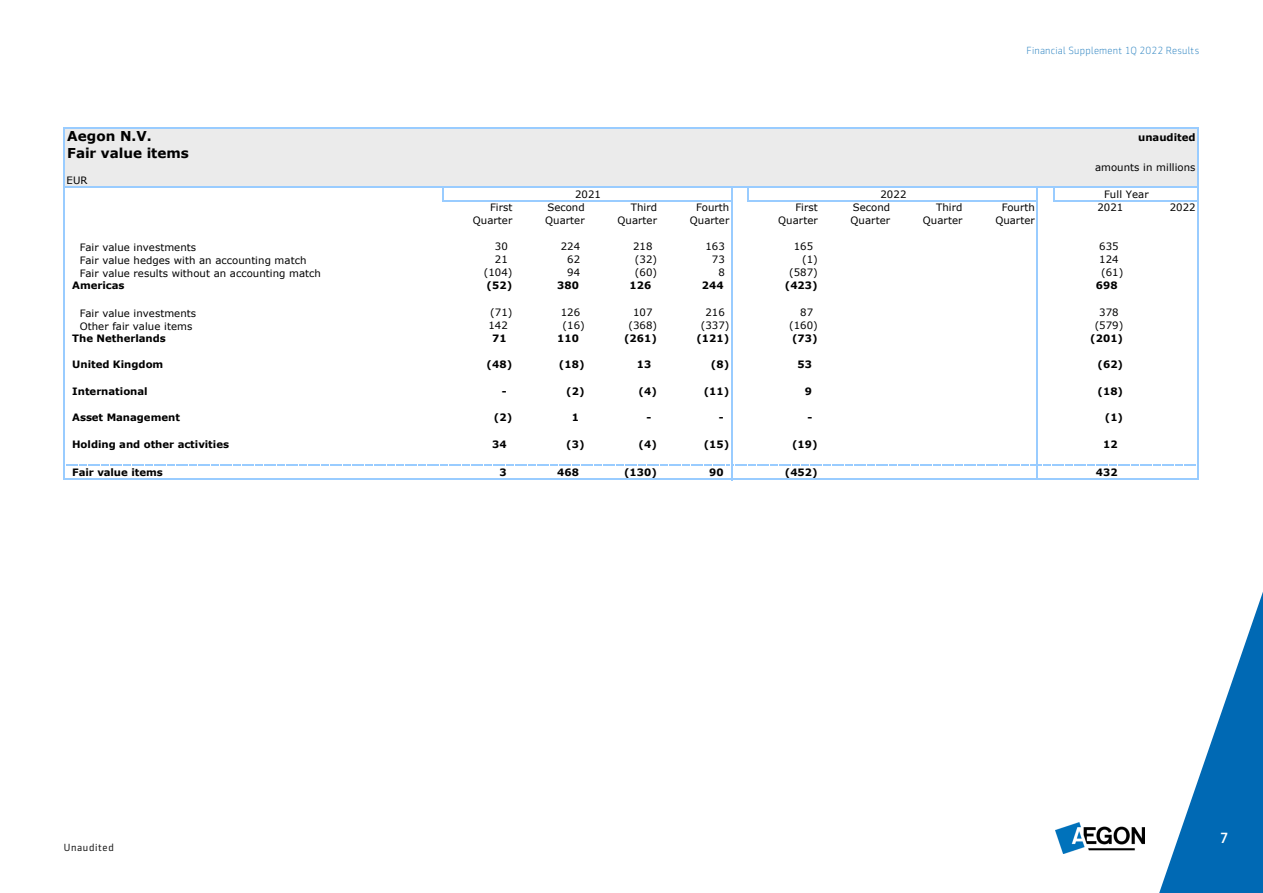
<style>
.page{position:relative;width:1263px;height:893px;background:#fff}
.page>*{position:absolute;margin:0;border:0;box-sizing:border-box;transform-origin:0 0}
.t1{font:500 15px "Sentico Sans DT";color:#fff}
.t2{font:700 13.65px "Verdana";letter-spacing:-.005em;color:#000}
.t3{font:300 10.5px "Sentico Sans DT";letter-spacing:.02em;color:#3387c3}
.t4{font:10.5px "Sentico Sans DT";letter-spacing:.06em;color:#1d1d1d}
.t5{font:10.2px "Verdana";letter-spacing:.005em;color:#000}
.t6{font:700 10.2px "Verdana";color:#000}
</style>
<div class="page">
<svg style="left:1159px;top:592px;width:104px;height:301px"></svg>
<img style="left:1056px;top:822px;width:88px;height:32px">
<div style="left:64px;top:128px;width:1134px;height:60px;background:#ebebeb"></div>
<hr style="left:63px;top:127px;width:2px;height:74px;background:#9cf">
<hr style="left:443px;top:200px;width:289px;height:1px;background:#9cf">
<hr style="left:749px;top:200px;width:289px;height:1px;background:#9cf">
<svg style="left:63px;top:201px;width:2px;height:26px"></svg>
<hr style="left:63px;top:227px;width:2px;height:53px;background:#9cf">
<hr style="left:1037px;top:188px;width:1px;height:92px;background:#9cf">
<svg style="left:63px;top:280px;width:2px;height:13px"></svg>
<hr style="left:1197px;top:129px;width:2px;height:177px;background:#9cf">
<hr style="left:63px;top:293px;width:2px;height:53px;background:#9cf">
<hr style="left:1197px;top:306px;width:2px;height:40px;background:#9cf">
<hr style="left:1037px;top:280px;width:1px;height:79px;background:#9cf">
<hr style="left:63px;top:346px;width:2px;height:134px;background:#9cf">
<hr style="left:1197px;top:346px;width:2px;height:134px;background:#9cf">
<svg style="left:442px;top:188px;width:1px;height:13px"></svg>
<hr style="left:731px;top:188px;width:1px;height:292px;background:#9cf">
<svg style="left:747px;top:188px;width:2px;height:13px"></svg>
<hr style="left:1037px;top:359px;width:1px;height:121px;background:#9cf">
<svg style="left:1053px;top:188px;width:1px;height:13px"></svg>
<hr style="left:65px;top:127px;width:1134px;height:2px;background:#9cf">
<hr style="left:65px;top:187px;width:1134px;height:1px;background:#9cf">
<hr style="left:1054px;top:200px;width:145px;height:1px;background:#9cf">
<svg style="left:66px;top:464px;width:1130px;height:1px"></svg>
<hr style="left:65px;top:479px;width:1134px;height:1px;background:#9cf">
<p class="t3" style="left:1026px;top:45px;width:174px">Financial Supplement 1Q 2022 Results</p>
<p class="t2" style="left:67px;top:127px;width:86px">Aegon N.V.</p>
<p class="t6" style="left:1138px;top:131px;width:59px">unaudited</p>
<p class="t2" style="left:67px;top:143px;width:123px">Fair value items</p>
<p class="t5" style="left:1095px;top:160px;width:102px">amounts in millions</p>
<p class="t5" style="left:66px;top:174px;width:23px">EUR</p>
<p class="t5" style="left:490px;top:200px;width:24px">First</p>
<p class="t5" style="left:547px;top:200px;width:39px">Second</p>
<p class="t5" style="left:631px;top:200px;width:28px">Third</p>
<p class="t5" style="left:696px;top:200px;width:35px">Fourth</p>
<p class="t5" style="left:795px;top:200px;width:24px">First</p>
<p class="t5" style="left:853px;top:200px;width:39px">Second</p>
<p class="t5" style="left:936px;top:200px;width:28px">Third</p>
<p class="t5" style="left:1002px;top:200px;width:35px">Fourth</p>
<p class="t5" style="left:1097px;top:200px;width:27px">2021</p>
<p class="t5" style="left:1170px;top:200px;width:27px">2022</p>
<p class="t5" style="left:473px;top:213px;width:41px">Quarter</p>
<p class="t5" style="left:545px;top:213px;width:41px">Quarter</p>
<p class="t5" style="left:617px;top:213px;width:41px">Quarter</p>
<p class="t5" style="left:690px;top:213px;width:41px">Quarter</p>
<p class="t5" style="left:778px;top:213px;width:41px">Quarter</p>
<p class="t5" style="left:851px;top:213px;width:41px">Quarter</p>
<p class="t5" style="left:923px;top:213px;width:41px">Quarter</p>
<p class="t5" style="left:995px;top:213px;width:41px">Quarter</p>
<p class="t5" style="left:80px;top:240px;width:118px">Fair value investments</p>
<p class="t5" style="left:495px;top:239px;width:14px">30</p>
<p class="t5" style="left:561px;top:239px;width:21px">224</p>
<p class="t5" style="left:633px;top:239px;width:21px">218</p>
<p class="t5" style="left:705px;top:239px;width:21px">163</p>
<p class="t5" style="left:794px;top:239px;width:21px">165</p>
<p class="t5" style="left:1099px;top:239px;width:21px">635</p>
<p class="t5" style="left:80px;top:253px;width:228px">Fair value hedges with an accounting match</p>
<p class="t5" style="left:495px;top:252px;width:14px">21</p>
<p class="t5" style="left:567px;top:252px;width:14px">62</p>
<p class="t5" style="left:635px;top:252px;width:24px">(32)</p>
<p class="t5" style="left:712px;top:252px;width:14px">73</p>
<p class="t5" style="left:802px;top:252px;width:17px">(1)</p>
<p class="t5" style="left:1099px;top:252px;width:21px">124</p>
<p class="t5" style="left:80px;top:266px;width:243px">Fair value results without an accounting match</p>
<p class="t5" style="left:484px;top:265px;width:30px">(104)</p>
<p class="t5" style="left:567px;top:265px;width:14px">94</p>
<p class="t5" style="left:635px;top:265px;width:24px">(60)</p>
<p class="t5" style="left:718px;top:265px;width:8px">8</p>
<p class="t5" style="left:789px;top:265px;width:30px">(587)</p>
<p class="t5" style="left:1101px;top:265px;width:24px">(61)</p>
<p class="t6" style="left:72px;top:278px;width:54px">Americas</p>
<p class="t6" style="left:487px;top:278px;width:27px">(52)</p>
<p class="t6" style="left:557px;top:278px;width:23px">380</p>
<p class="t6" style="left:629px;top:278px;width:23px">126</p>
<p class="t6" style="left:702px;top:278px;width:23px">244</p>
<p class="t6" style="left:785px;top:278px;width:34px">(423)</p>
<p class="t6" style="left:1096px;top:278px;width:23px">698</p>
<p class="t5" style="left:80px;top:306px;width:118px">Fair value investments</p>
<p class="t5" style="left:490px;top:305px;width:24px">(71)</p>
<p class="t5" style="left:561px;top:305px;width:21px">126</p>
<p class="t5" style="left:633px;top:305px;width:21px">107</p>
<p class="t5" style="left:705px;top:305px;width:21px">216</p>
<p class="t5" style="left:800px;top:305px;width:14px">87</p>
<p class="t5" style="left:1099px;top:305px;width:21px">378</p>
<p class="t5" style="left:80px;top:319px;width:114px">Other fair value items</p>
<p class="t5" style="left:488px;top:318px;width:21px">142</p>
<p class="t5" style="left:563px;top:318px;width:24px">(16)</p>
<p class="t5" style="left:628px;top:318px;width:30px">(368)</p>
<p class="t5" style="left:701px;top:318px;width:30px">(337)</p>
<p class="t5" style="left:789px;top:318px;width:30px">(160)</p>
<p class="t5" style="left:1095px;top:318px;width:30px">(579)</p>
<p class="t6" style="left:72px;top:331px;width:95px">The Netherlands</p>
<p class="t6" style="left:492px;top:331px;width:16px">71</p>
<p class="t6" style="left:557px;top:331px;width:23px">110</p>
<p class="t6" style="left:624px;top:331px;width:34px">(261)</p>
<p class="t6" style="left:696px;top:331px;width:34px">(121)</p>
<p class="t6" style="left:792px;top:331px;width:27px">(73)</p>
<p class="t6" style="left:1090px;top:331px;width:34px">(201)</p>
<p class="t6" style="left:72px;top:358px;width:93px">United Kingdom</p>
<p class="t6" style="left:487px;top:358px;width:27px">(48)</p>
<p class="t6" style="left:559px;top:358px;width:27px">(18)</p>
<p class="t6" style="left:637px;top:358px;width:16px">13</p>
<p class="t6" style="left:711px;top:358px;width:20px">(8)</p>
<p class="t6" style="left:798px;top:358px;width:16px">53</p>
<p class="t6" style="left:1097px;top:358px;width:27px">(62)</p>
<p class="t6" style="left:72px;top:384px;width:77px">International</p>
<p class="t6" style="left:502px;top:384px;width:6px">-</p>
<p class="t6" style="left:566px;top:384px;width:20px">(2)</p>
<p class="t6" style="left:638px;top:384px;width:20px">(4)</p>
<p class="t6" style="left:704px;top:384px;width:27px">(11)</p>
<p class="t6" style="left:805px;top:384px;width:9px">9</p>
<p class="t6" style="left:1097px;top:384px;width:27px">(18)</p>
<p class="t6" style="left:72px;top:410px;width:109px">Asset Management</p>
<p class="t6" style="left:494px;top:410px;width:20px">(2)</p>
<p class="t6" style="left:572px;top:410px;width:9px">1</p>
<p class="t6" style="left:647px;top:410px;width:6px">-</p>
<p class="t6" style="left:719px;top:410px;width:6px">-</p>
<p class="t6" style="left:807px;top:410px;width:6px">-</p>
<p class="t6" style="left:1105px;top:410px;width:20px">(1)</p>
<p class="t6" style="left:72px;top:437px;width:158px">Holding and other activities</p>
<p class="t6" style="left:492px;top:437px;width:16px">34</p>
<p class="t6" style="left:566px;top:437px;width:20px">(3)</p>
<p class="t6" style="left:638px;top:437px;width:20px">(4)</p>
<p class="t6" style="left:704px;top:437px;width:27px">(15)</p>
<p class="t6" style="left:792px;top:437px;width:27px">(19)</p>
<p class="t6" style="left:1103px;top:437px;width:16px">12</p>
<p class="t6" style="left:72px;top:465px;width:92px">Fair value items</p>
<p class="t6" style="left:499px;top:465px;width:9px">3</p>
<p class="t6" style="left:557px;top:465px;width:23px">468</p>
<p class="t6" style="left:624px;top:465px;width:34px">(130)</p>
<p class="t6" style="left:709px;top:465px;width:16px">90</p>
<p class="t6" style="left:785px;top:465px;width:34px">(452)</p>
<p class="t6" style="left:1096px;top:465px;width:23px">432</p>
<p class="t5" style="left:575px;top:187px;width:27px">2021</p>
<p class="t5" style="left:880px;top:187px;width:27px">2022</p>
<p class="t5" style="left:1104px;top:187px;width:46px">Full Year</p>
<p class="t4" style="left:64px;top:842px;width:52px">Unaudited</p>
<h1 class="t1" style="left:1220px;top:829px;width:10px">7</h1>
</div>
